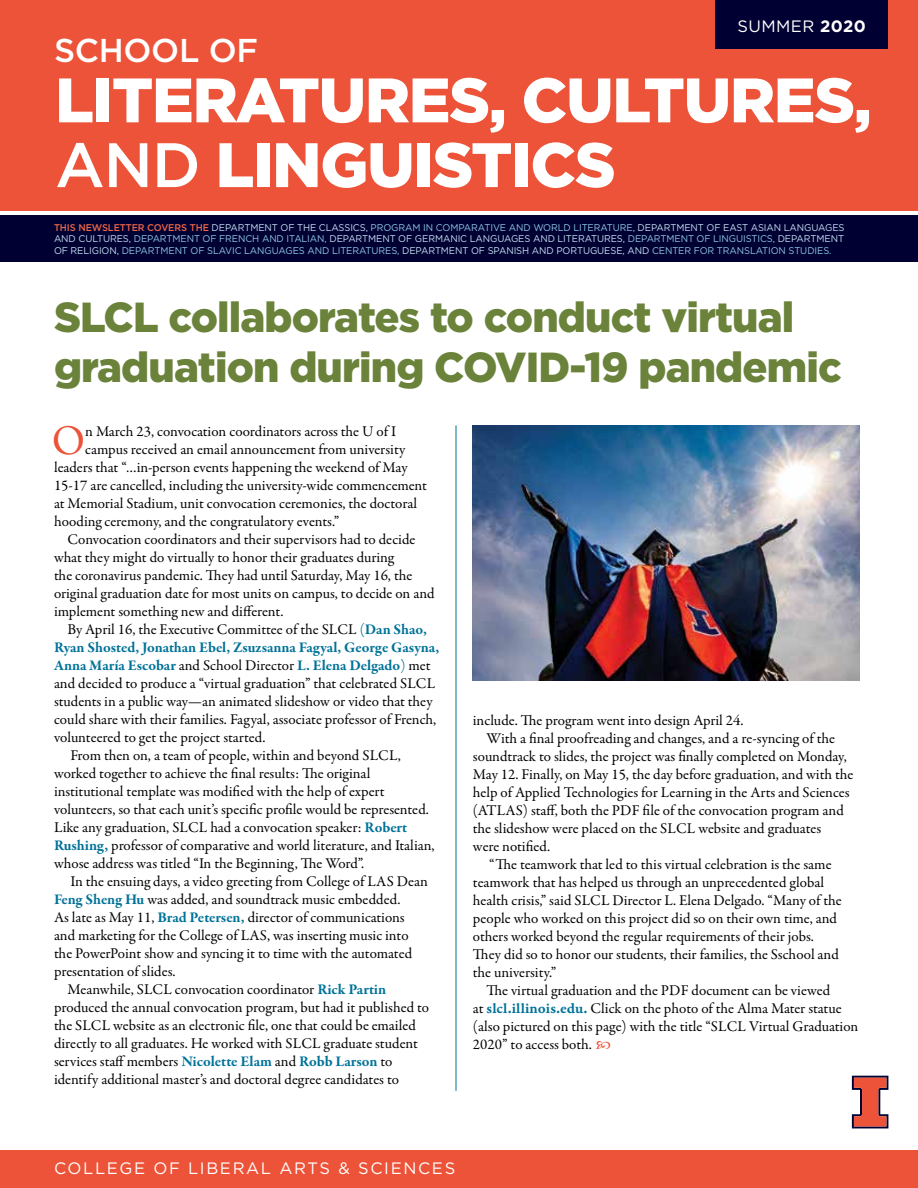
<style>
.page{position:relative;width:918px;height:1188px;background:#fff}
.page>*{position:absolute;margin:0;border:0;box-sizing:border-box;transform-origin:0 0}
.t1{font:900 62.7px/64.8px "Gotham";letter-spacing:-.02em;color:#fff}
.t2{font:42.75px "Garamond Premr Pro";color:#ed5338}
.t3{font:900 42px/50.4px "Gotham";letter-spacing:-.02em;color:#6a823a}
.t4{font:500 33px "Gotham";letter-spacing:-.01em;color:#fff}
.t5{font:16.5px "Gotham";letter-spacing:.1em;color:#fff}
.t6{font:15px "Garamond Premr Pro";color:#000}
.t7{font:700 15px "Garamond Premr Pro";color:#007298}
.t8{font:9.75px/11.7px "Gotham";letter-spacing:-.01em;color:#c5dff1;text-align:justify;scale:.96 1}
.s1{font-weight:700}
.s2{font-weight:500}
.s3{font-weight:500;color:#ef6647}
.s4{color:#8dc6e7}
.s5{color:#007298}
.s6{font-weight:700;color:#007298}
.s7{font-weight:400;color:#000}
.s8{font-weight:400}
.s9{font-family:"Garamond Premr Pro Smbd Capt";color:#007298}
</style>
<div class="page">
<div style="left:0;top:0;width:918px;height:211px;background:#ed5338"></div>
<div style="left:0;top:1150px;width:918px;height:38px;background:#ed5338"></div>
<hr style="left:456px;top:425px;width:1px;height:666px;background:#007298">
<div style="left:716px;top:0;width:172px;height:48px;background:#003"></div>
<div style="left:0;top:216px;width:918px;height:46px;background:#003"></div>
<svg style="left:852px;top:1076px;width:36px;height:52px"></svg>
<img style="left:473px;top:425px;width:387px;height:255px">
<h3 class="t4" style="left:54px;top:29px;width:206px">SCHOOL OF</h3>
<p class="t5" style="left:738px;top:16px;width:130px">SUMMER <span class="s1">2020</span></p>
<h1 class="t1" style="left:55px;top:67px;width:818px">LITERATURES, CULTURES,<br><span class="s2">AND</span> LINGUISTICS</h1>
<p class="t8" style="left:54px;top:221px;width:825px"><span class="s3">THIS NEWSLETTER COVERS THE</span> DEPARTMENT OF THE CLASSICS, <span class="s4">PROGRAM IN COMPARATIVE AND WORLD LITERATURE,</span> DEPARTMENT OF EAST ASIAN LANGUAGES AND CULTURES, <span class="s4">DEPARTMENT OF FRENCH AND ITALIAN,</span> DEPARTMENT OF GERMANIC LANGUAGES AND LITERATURES, <span class="s4">DEPARTMENT OF LINGUISTICS,</span> DEPARTMENT OF RELIGION, <span class="s4">DEPARTMENT OF SLAVIC LANGUAGES AND LITERATURES,</span> DEPARTMENT OF SPANISH AND PORTUGUESE, AND <span class="s4">CENTER FOR TRANSLATION STUDIES.</span></p>
<h3 class="t3" style="left:54px;top:292px;width:789px">SLCL collaborates to conduct virtual graduation during COVID-19 pandemic</h3>
<h2 class="t2" style="left:52px;top:415px;width:35px">O</h2>
<p class="t6" style="left:85px;top:423px;width:312px">n March 23, convocation coordinators across the U of I</p>
<p class="t6" style="left:85px;top:441px;width:322px">campus received an email announcement from university</p>
<p class="t6" style="left:54px;top:459px;width:355px">leaders that “…in-person events happening the weekend of May</p>
<p class="t6" style="left:54px;top:477px;width:375px">15-17 are cancelled, including the university-wide commencement</p>
<p class="t6" style="left:54px;top:495px;width:365px">at Memorial Stadium, unit convocation ceremonies, the doctoral</p>
<p class="t6" style="left:54px;top:513px;width:287px">hooding ceremony, and the congratulatory events.”</p>
<p class="t6" style="left:68px;top:531px;width:349px">Convocation coordinators and their supervisors had to decide</p>
<p class="t6" style="left:54px;top:549px;width:342px">what they might do virtually to honor their graduates during</p>
<p class="t6" style="left:54px;top:567px;width:360px">the coronavirus pandemic. They had until Saturday, May 16, the</p>
<p class="t6" style="left:54px;top:585px;width:382px">original graduation date for most units on campus, to decide on and</p>
<p class="t6" style="left:54px;top:603px;width:231px">implement something new and different.</p>
<p class="t6" style="left:68px;top:621px;width:361px">By April 16, the Executive Committee of the SLCL <span class="s5">(</span><span class="s6">Dan Shao,</span></p>
<p class="t7" style="left:54px;top:638px;width:387px">Ryan Shosted, Jonathan Ebel, Zsuzsanna Fagyal, George Gasyna,</p>
<p class="t7" style="left:54px;top:656px;width:378px">Anna María Escobar <span class="s7">and School Director</span> L. Elena Delgado<span class="s8">)</span> <span class="s7">met</span></p>
<p class="t6" style="left:54px;top:675px;width:383px">and decided to produce a “virtual graduation” that celebrated SLCL</p>
<p class="t6" style="left:54px;top:693px;width:380px">students in a public way—an animated slideshow or video that they</p>
<p class="t6" style="left:54px;top:711px;width:384px">could share with their families. Fagyal, associate professor of French,</p>
<p class="t6" style="left:54px;top:729px;width:213px">volunteered to get the project started.</p>
<p class="t6" style="left:70px;top:747px;width:332px">From then on, a team of people, within and beyond SLCL,</p>
<p class="t6" style="left:54px;top:765px;width:318px">worked together to achieve the final results: The original</p>
<p class="t6" style="left:54px;top:783px;width:332px">institutional template was modified with the help of expert</p>
<p class="t6" style="left:54px;top:801px;width:377px">volunteers, so that each unit’s specific profile would be represented.</p>
<p class="t6" style="left:54px;top:819px;width:355px">Like any graduation, SLCL had a convocation speaker: <span class="s6">Robert</span></p>
<p class="t6" style="left:54px;top:837px;width:382px"><span class="s6">Rushing,</span> professor of comparative and world literature, and Italian,</p>
<p class="t6" style="left:54px;top:855px;width:312px">whose address was titled “In the Beginning, The Word”.</p>
<p class="t6" style="left:70px;top:873px;width:359px">In the ensuing days, a video greeting from College of LAS Dean</p>
<p class="t6" style="left:54px;top:891px;width:348px"><span class="s6">Feng Sheng Hu</span> was added, and soundtrack music embedded.</p>
<p class="t6" style="left:54px;top:909px;width:352px">As late as May 11, <span class="s6">Brad Petersen,</span> director of communications</p>
<p class="t6" style="left:54px;top:927px;width:356px">and marketing for the College of LAS, was inserting music into</p>
<p class="t6" style="left:54px;top:945px;width:360px">the PowerPoint show and syncing it to time with the automated</p>
<p class="t6" style="left:54px;top:963px;width:123px">presentation of slides.</p>
<p class="t6" style="left:68px;top:981px;width:320px">Meanwhile, SLCL convocation coordinator <span class="s6">Rick Partin</span></p>
<p class="t6" style="left:54px;top:999px;width:377px">produced the annual convocation program, but had it published to</p>
<p class="t6" style="left:54px;top:1017px;width:364px">the SLCL website as an electronic file, one that could be emailed</p>
<p class="t6" style="left:54px;top:1035px;width:365px">directly to all graduates. He worked with SLCL graduate student</p>
<p class="t6" style="left:54px;top:1053px;width:340px">services staff members <span class="s6">Nicolette Elam</span> and <span class="s6">Robb Larson</span> to</p>
<p class="t6" style="left:54px;top:1071px;width:346px">identify additional master’s and doctoral degree candidates to</p>
<p class="t6" style="left:473px;top:711px;width:272px">include. The program went into design April 24.</p>
<p class="t6" style="left:486px;top:729px;width:350px">With a final proofreading and changes, and a re-syncing of the</p>
<p class="t6" style="left:473px;top:747px;width:375px">soundtrack to slides, the project was finally completed on Monday,</p>
<p class="t6" style="left:473px;top:765px;width:382px">May 12. Finally, on May 15, the day before graduation, and with the</p>
<p class="t6" style="left:473px;top:783px;width:378px">help of Applied Technologies for Learning in the Arts and Sciences</p>
<p class="t6" style="left:473px;top:801px;width:372px">(ATLAS) staff, both the PDF file of the convocation program and</p>
<p class="t6" style="left:473px;top:819px;width:350px">the slideshow were placed on the SLCL website and graduates</p>
<p class="t6" style="left:473px;top:837px;width:79px">were notified.</p>
<p class="t6" style="left:489px;top:855px;width:344px">“The teamwork that led to this virtual celebration is the same</p>
<p class="t6" style="left:473px;top:873px;width:353px">teamwork that has helped us through an unprecedented global</p>
<p class="t6" style="left:473px;top:891px;width:370px">health crisis,” said SLCL Director L. Elena Delgado. “Many of the</p>
<p class="t6" style="left:473px;top:909px;width:366px">people who worked on this project did so on their own time, and</p>
<p class="t6" style="left:473px;top:927px;width:343px">others worked beyond the regular requirements of their jobs.</p>
<p class="t6" style="left:473px;top:945px;width:367px">They did so to honor our students, their families, the Sschool and</p>
<p class="t6" style="left:473px;top:963px;width:85px">the university.”</p>
<p class="t6" style="left:486px;top:981px;width:345px">The virtual graduation and the PDF document can be viewed</p>
<p class="t6" style="left:473px;top:999px;width:370px">at <span class="s9">slcl.illinois.edu.</span> Click on the photo of the Alma Mater statue</p>
<p class="t6" style="left:473px;top:1017px;width:387px">(also pictured on this page) with the title “SLCL Virtual Graduation</p>
<p class="t6" style="left:473px;top:1035px;width:121px">2020” to access both.</p>
<p class="t5" style="left:54px;top:1158px;width:403px">COLLEGE OF LIBERAL ARTS &amp; SCIENCES</p>
</div>
